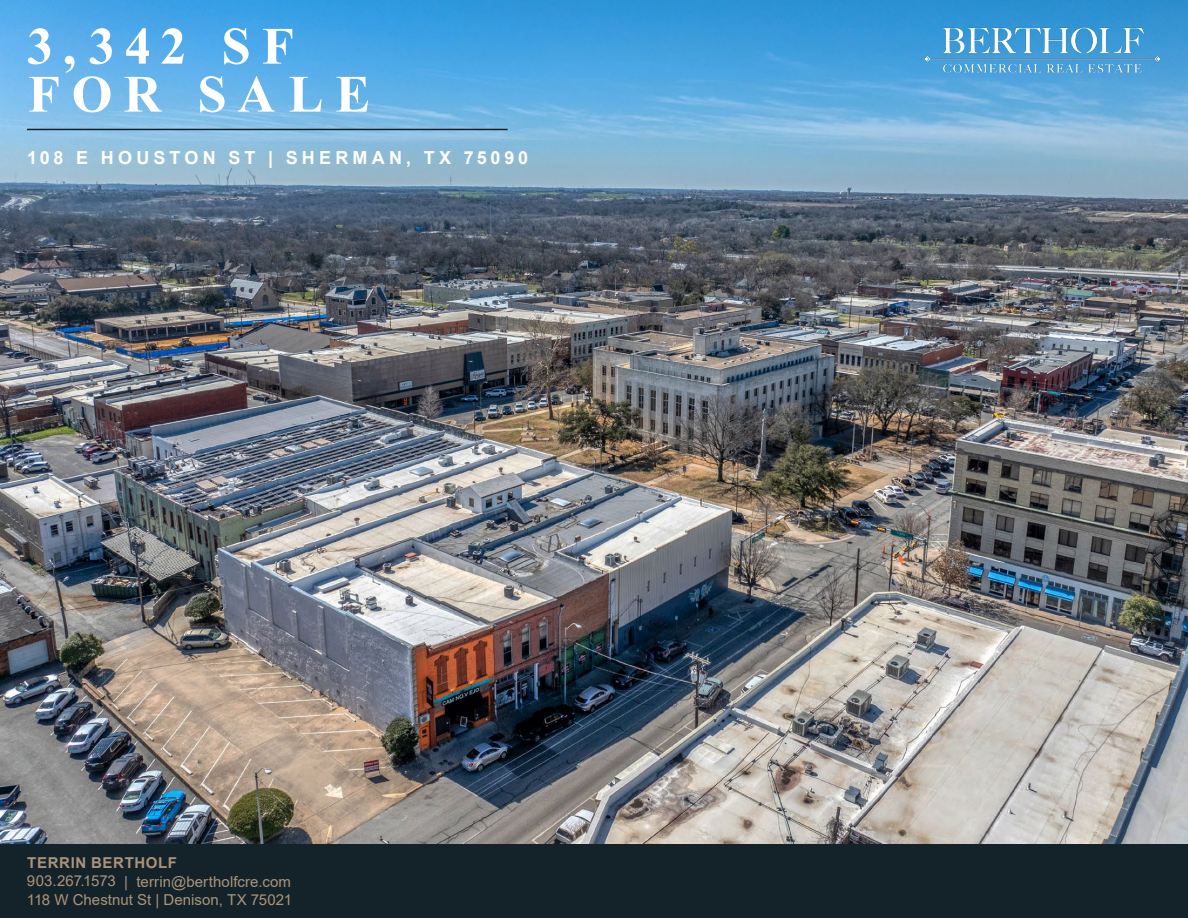
<style>
.page{position:relative;width:1188px;height:918px;background:#fff}
.page>*{position:absolute;margin:0;border:0;box-sizing:border-box;transform-origin:0 0}
.t1{font:700 52.5px/48px "Times New Roman";letter-spacing:.21em;color:#fff}
.t2{font:700 18px "Arial";letter-spacing:.23em;color:#fff}
.t3{font:15px/18px "Arial";letter-spacing:.005em;color:#aa9479}
.t4{font:700 15px "Arial";letter-spacing:.045em;color:#aa9479}
</style>
<div class="page">
<img style="left:0;top:0;width:1188px;height:845px">
<div style="left:0;top:845px;width:1188px;height:73px;background:#14232a"></div>
<hr style="left:27px;top:129px;width:481px;height:1px;background:#14232a">
<img style="left:924px;top:27px;width:237px;height:46px">
<h1 class="t1" style="left:27px;top:21px;width:345px">3,342 SF<br>FOR SALE</h1>
<p class="t2" style="left:27px;top:145px;width:503px">108 E HOUSTON ST | SHERMAN, TX 75090</p>
<p class="t4" style="left:27px;top:852px;width:151px">TERRIN BERTHOLF</p>
<p class="t3" style="left:27px;top:872px;width:267px">903.267.1573 | terrin@bertholfcre.com<br>118 W Chestnut St | Denison, TX 75021</p>
</div>
